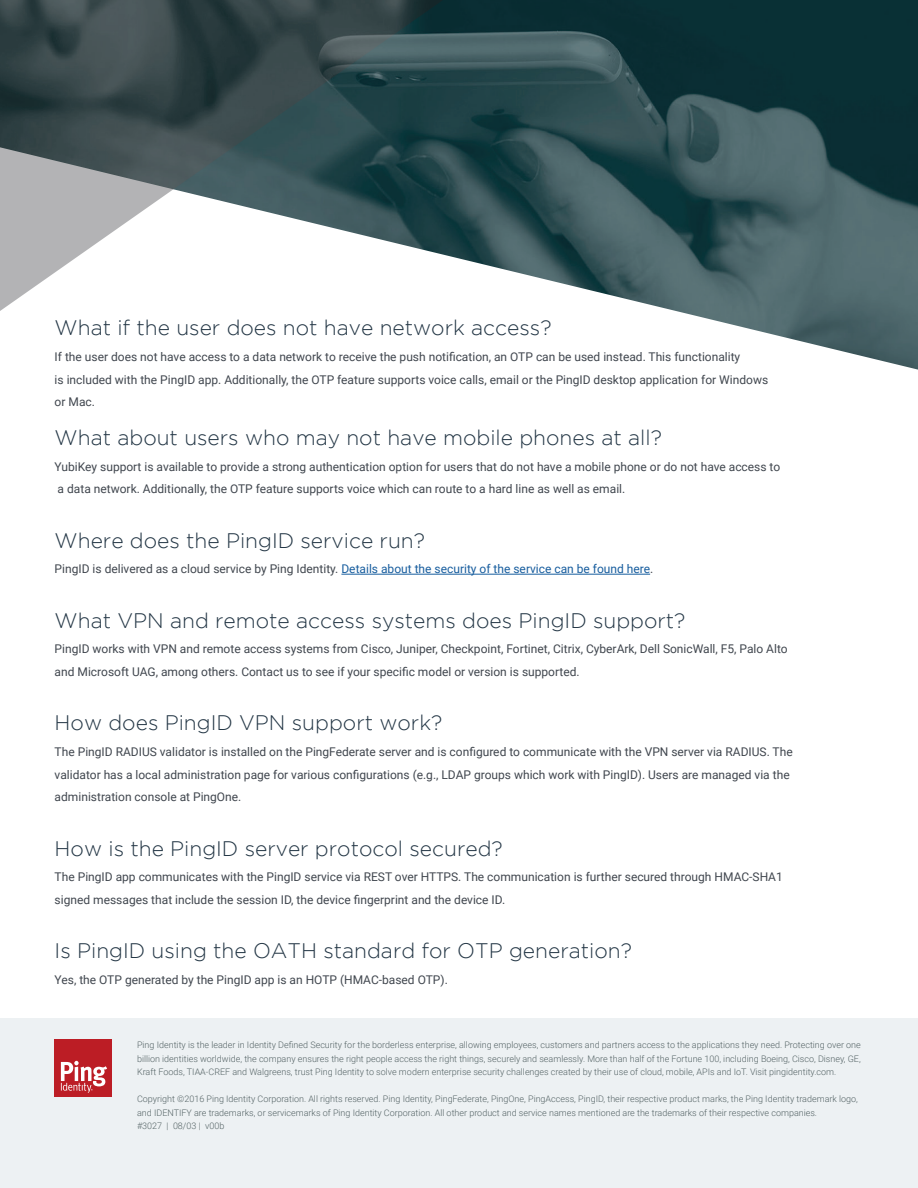
<style>
.page{position:relative;width:918px;height:1188px;background:#fff}
.page>*{position:absolute;margin:0;border:0;box-sizing:border-box;transform-origin:0 0}
.t1{font:300 21px "Gotham";color:#233645}
.t2{font:12px/22.5px "Roboto";color:#40464e}
.t3{font:12px "Roboto";color:#175d9e}
.t4{font:300 9px/13.5px "Roboto";color:#546365;text-align:justify}
.s1{color:#40464e}
</style>
<div class="page">
<img style="left:443px;top:0;width:475px;height:370px">
<div style="left:0;top:1018px;width:918px;height:170px;background:#edf1f3"></div>
<div style="left:55px;top:1040px;width:57px;height:57px;background:#bc1d25"></div>
<svg style="left:61px;top:1061px;width:46px;height:32px"></svg>
<svg style="left:0;top:0;width:443px;height:311px"></svg>
<hr style="left:341px;top:574px;width:309px;height:1px;background:#175d9e">
<h1 class="t1" style="left:55px;top:317px;width:498px">What if the user does not have network access?</h1>
<p class="t2" style="left:55px;top:345px;width:715px">If the user does not have access to a data network to receive the push notification, an OTP can be used instead. This functionality<br>is included with the PingID app. Additionally, the OTP feature supports voice calls, email or the PingID desktop application for Windows or Mac.</p>
<h1 class="t1" style="left:55px;top:426px;width:609px">What about users who may not have mobile phones at all?</h1>
<p class="t2" style="left:55px;top:455px;width:727px">YubiKey support is available to provide a strong authentication option for users that do not have a mobile phone or do not have access to a data network. Additionally, the OTP feature supports voice which can route to a hard line as well as email.</p>
<h1 class="t1" style="left:55px;top:529px;width:372px">Where does the PingID service run?</h1>
<p class="t3" style="left:55px;top:561px;width:600px"><span class="s1">PingID is delivered as a cloud service by Ping Identity.</span> Details about the security of the service can be found here<span class="s1">.</span></p>
<h1 class="t1" style="left:55px;top:609px;width:632px">What VPN and remote access systems does PingID support?</h1>
<p class="t2" style="left:55px;top:638px;width:735px">PingID works with VPN and remote access systems from Cisco, Juniper, Checkpoint, Fortinet, Citrix, CyberArk, Dell SonicWall, F5, Palo Alto and Microsoft UAG, among others. Contact us to see if your specific model or version is supported.</p>
<h1 class="t1" style="left:55px;top:712px;width:389px">How does PingID VPN support work?</h1>
<p class="t2" style="left:55px;top:740px;width:740px">The PingID RADIUS validator is installed on the PingFederate server and is configured to communicate with the VPN server via RADIUS. The validator has a local administration page for various configurations (e.g., LDAP groups which work with PingID). Users are managed via the administration console at PingOne.</p>
<h1 class="t1" style="left:55px;top:837px;width:450px">How is the PingID server protocol secured?</h1>
<p class="t2" style="left:55px;top:865px;width:730px">The PingID app communicates with the PingID service via REST over HTTPS. The communication is further secured through HMAC-SHA1 signed messages that include the session ID, the device fingerprint and the device ID.</p>
<h1 class="t1" style="left:55px;top:939px;width:579px">Is PingID using the OATH standard for OTP generation?</h1>
<p class="t2" style="left:55px;top:968px;width:395px">Yes, the OTP generated by the PingID app is an HOTP (HMAC-based OTP).</p>
<p class="t4" style="left:137px;top:1038px;width:725px">Ping Identity is the leader in Identity Defined Security for the borderless enterprise, allowing employees, customers and partners access to the applications they need. Protecting over one billion identities worldwide, the company ensures the right people access the right things, securely and seamlessly. More than half of the Fortune 100, including Boeing, Cisco, Disney, GE, Kraft Foods, TIAA-CREF and Walgreens, trust Ping Identity to solve modern enterprise security challenges created by their use of cloud, mobile, APIs and IoT. Visit pingidentity.com.</p>
<p class="t4" style="left:137px;top:1092px;width:722px;text-align:left">Copyright ©2016 Ping Identity Corporation. All rights reserved. Ping Identity, PingFederate, PingOne, PingAccess, PingID, their respective product marks, the Ping Identity trademark logo, and IDENTIFY are trademarks, or servicemarks of Ping Identity Corporation. All other product and service names mentioned are the trademarks of their respective companies.<br>#3027 | 08/03 | v00b</p>
</div>
